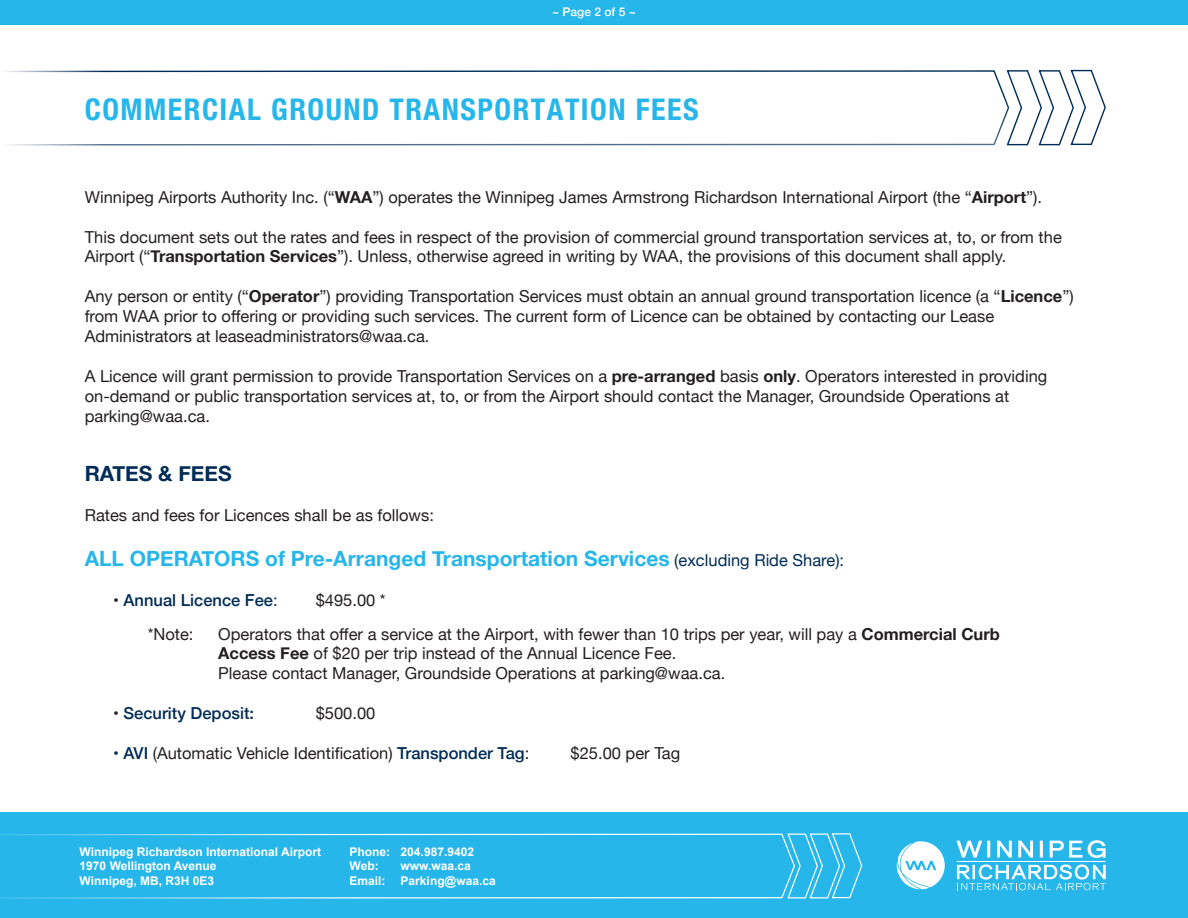
<style>
.page{position:relative;width:1188px;height:918px;background:#fff}
.page>*{position:absolute;margin:0;border:0;box-sizing:border-box;transform-origin:0 0}
.t1{font:700 condensed 30px "Helvetica Neue";letter-spacing:.05em;color:#26b6ea}
.t2{font:700 21px "Helvetica Neue";color:#26b6ea}
.t3{font:700 21px "Helvetica Neue";color:#002c55}
.t4{font:16.5px/19.8px "Helvetica Neue";color:#231f20}
.t5{font:500 16.5px "Helvetica Neue";color:#002c55}
.t6{font:700 12px "Arial";color:#fff}
.t7{font:500 12px "Helvetica Neue";color:#fff}
.s1{font-weight:700}
.s2{font-weight:400;font-size:16.5px;color:#002c55}
.s3{font-weight:400;color:#231f20}
.s4{font-weight:400}
.s5{font-weight:700;color:#231f20}
.s6{font-weight:700;color:#002c55}
.s7{font-weight:500;color:#002c55}
</style>
<div class="page">
<div style="left:0;top:813px;width:1188px;height:105px;background:#26b6ea"></div>
<svg style="left:796px;top:833px;width:67px;height:66px"></svg>
<svg style="left:0;top:833px;width:796px;height:66px"></svg>
<svg style="left:956px;top:841px;width:34px;height:17px"></svg>
<svg style="left:997px;top:841px;width:15px;height:17px"></svg>
<svg style="left:1018px;top:841px;width:15px;height:17px"></svg>
<svg style="left:1040px;top:841px;width:3px;height:17px"></svg>
<svg style="left:1050px;top:840px;width:56px;height:18px"></svg>
<svg style="left:956px;top:864px;width:150px;height:26px"></svg>
<hr style="left:957px;top:861px;width:149px;height:1px;background:#fff">
<svg style="left:897px;top:841px;width:48px;height:48px"></svg>
<svg style="left:1010px;top:69px;width:96px;height:77px"></svg>
<svg style="left:4px;top:70px;width:1006px;height:76px"></svg>
<div style="left:0;top:0;width:1188px;height:25px;background:#26b6ea"></div>
<p class="t7" style="left:552px;top:2px;width:85px">~ Page 2 of 5 ~</p>
<p class="t1" style="left:85px;top:91px;width:615px">COMMERCIAL GROUND TRANSPORTATION FEES</p>
<p class="t4" style="left:85px;top:188px;width:959px">Winnipeg Airports Authority Inc. (“<span class="s1">WAA</span>”) operates the Winnipeg James Armstrong Richardson International Airport (the “<span class="s1">Airport</span>”).</p>
<p class="t4" style="left:85px;top:228px;width:979px">This document sets out the rates and fees in respect of the provision of commercial ground transportation services at, to, or from the<br>Airport (“<span class="s1">Transportation Services</span>”). Unless, otherwise agreed in writing by WAA, the provisions of this document shall apply.</p>
<p class="t4" style="left:85px;top:288px;width:990px">Any person or entity (“<span class="s1">Operator</span>”) providing Transportation Services must obtain an annual ground transportation licence (a “<span class="s1">Licence</span>”) from WAA prior to offering or providing such services. The current form of Licence can be obtained by contacting our Lease<br>Administrators at leaseadministrators@waa.ca.</p>
<p class="t4" style="left:85px;top:367px;width:964px">A Licence will grant permission to provide Transportation Services on a <span class="s1">pre-arranged</span> basis <span class="s1">only</span>. Operators interested in providing on-demand or public transportation services at, to, or from the Airport should contact the Manager, Groundside Operations at parking@waa.ca.</p>
<p class="t3" style="left:85px;top:457px;width:149px">RATES &amp; FEES</p>
<p class="t4" style="left:85px;top:506px;width:351px">Rates and fees for Licences shall be as follows:</p>
<p class="t2" style="left:85px;top:542px;width:761px">ALL OPERATORS of Pre-Arranged Transportation Services <span class="s2">(excluding Ride Share):</span></p>
<p class="t5" style="left:113px;top:587px;width:166px"><span class="s3">•</span> Annual Licence Fee<span class="s4">:</span></p>
<p class="t4" style="left:316px;top:591px;width:72px">$495.00 *</p>
<p class="t4" style="left:148px;top:625px;width:47px">*Note:</p>
<p class="t4" style="left:218px;top:625px;width:783px">Operators that offer a service at the Airport, with fewer than 10 trips per year, will pay a <span class="s1">Commercial Curb<br>Access Fee</span> of $20 per trip instead of the Annual Licence Fee.<br>Please contact Manager, Groundside Operations at parking@waa.ca.</p>
<p class="t5" style="left:113px;top:700px;width:142px"><span class="s5">•</span> Security Deposit:</p>
<p class="t4" style="left:316px;top:704px;width:61px">$500.00</p>
<p class="t4" style="left:113px;top:744px;width:418px"><span class="s6">•</span> <span class="s7">AVI</span> (Automatic Vehicle Identification) <span class="s7">Transponder Tag</span>:</p>
<p class="t4" style="left:571px;top:744px;width:111px">$25.00 per Tag</p>
<p class="t6" style="left:80px;top:844px;width:243px">Winnipeg Richardson International Airport</p>
<p class="t6" style="left:350px;top:844px;width:126px">Phone: 204.987.9402</p>
<p class="t6" style="left:80px;top:858px;width:138px">1970 Wellington Avenue</p>
<p class="t6" style="left:350px;top:858px;width:31px">Web:</p>
<p class="t6" style="left:401px;top:858px;width:72px">www.waa.ca</p>
<p class="t6" style="left:80px;top:872px;width:136px">Winnipeg, MB, R3H 0E3</p>
<p class="t6" style="left:350px;top:872px;width:148px">Email: Parking@waa.ca</p>
</div>
